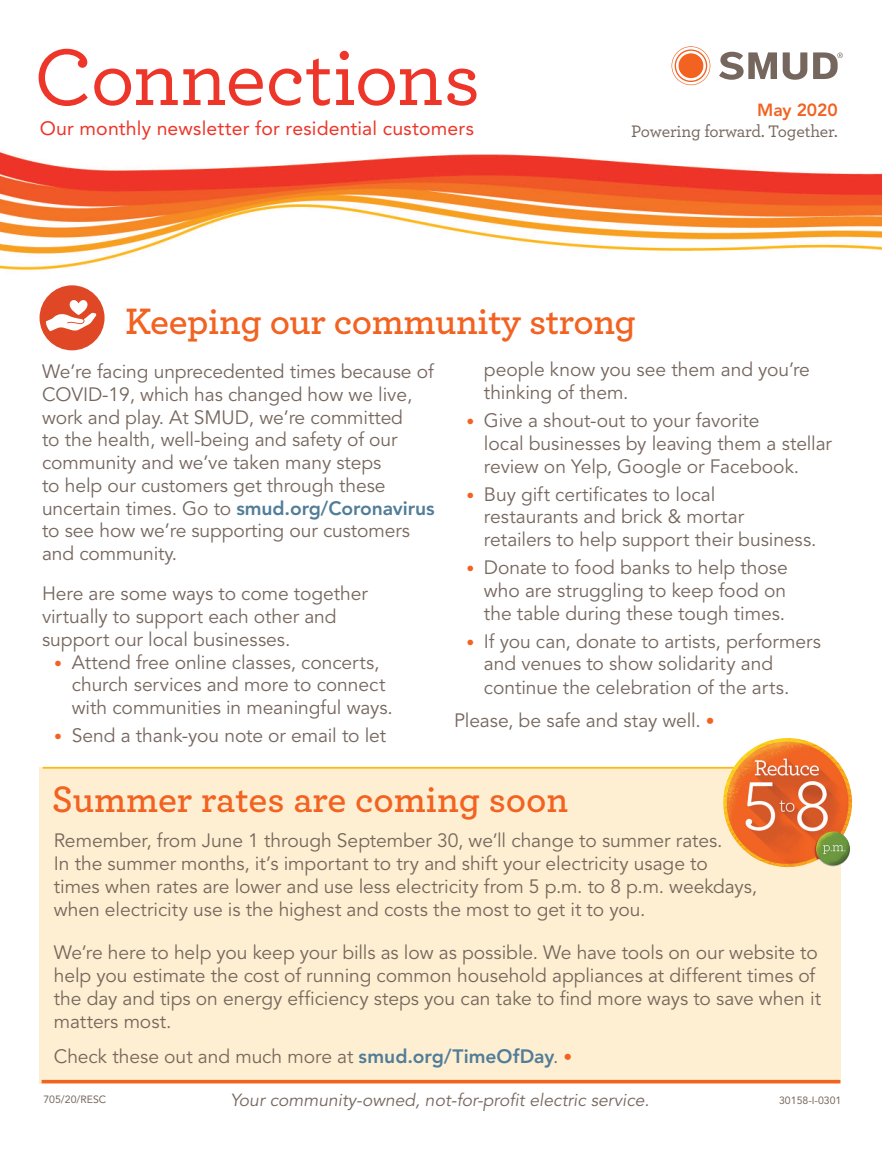
<style>
.page{position:relative;width:882px;height:1150px;background:#fff}
.page>*{position:absolute;margin:0;border:0;box-sizing:border-box;transform-origin:0 0}
.t1{font:500 84px "Archer";letter-spacing:-.015em;color:#ee3529}
.t2{font:38.5px "Archer Semibold LF";letter-spacing:-.01em;color:#f26221}
.t3{font:600 38.5px "Archer";color:#f26221}
.t4{font:19.25px/22.8px "Avenir LT Std";letter-spacing:-.005em;color:#76675e}
.t5{font:19.25px "Avenir LT Std";letter-spacing:.01em;color:#ee3529}
.t6{font:italic 17.5px "Avenir LT Std";color:#76675e}
.t7{font:500 17.5px "Archer";letter-spacing:-.01em;color:#76675e}
.t8{font:800 17.5px "Avenir LT Std";letter-spacing:-.005em;color:#f26221}
.t9{font:10.5px "Avenir LT Std";color:#76675e}
.s1{font-weight:800;color:#517d98}
.s2{font-size:15.75px;color:#f26221}
.s3{font-size:17.5px;color:#f26221}
</style>
<div class="page">
<img style="left:0;top:151px;width:882px;height:161px">
<div style="left:40px;top:767px;width:801px;height:316px;background:#feefd2"></div>
<hr style="left:42px;top:1080px;width:798px;height:3px;background:#f26221">
<hr style="left:43px;top:767px;width:693px;height:1px;background:#fcb814">
<svg style="left:672px;top:46px;width:38px;height:39px"></svg>
<svg style="left:783px;top:52px;width:24px;height:28px"></svg>
<svg style="left:719px;top:52px;width:58px;height:28px"></svg>
<svg style="left:813px;top:52px;width:30px;height:27px"></svg>
<img style="left:722px;top:738px;width:130px;height:130px">
<div style="left:40px;top:285px;width:65px;height:65px;background:#e04825;border-radius:50%"></div>
<svg style="left:46px;top:297px;width:51px;height:34px"></svg>
<h1 class="t1" style="left:34px;top:24px;width:448px">Connections</h1>
<p class="t5" style="left:40px;top:117px;width:436px">Our monthly newsletter for residential customers</p>
<p class="t8" style="left:757px;top:99px;width:82px">May 2020</p>
<p class="t7" style="left:631px;top:120px;width:208px">Powering forward. Together.</p>
<h2 class="t2" style="left:125px;top:297px;width:512px">Keeping our community strong</h2>
<p class="t4" style="left:42px;top:361px;width:394px">We’re facing unprecedented times because of COVID-19, which has changed how we live, work and play. At SMUD, we’re committed<br>to the health, well-being and safety of our community and we’ve taken many steps<br>to help our customers get through these uncertain times. Go to <span class="s1">smud.org/Coronavirus </span>to see how we’re supporting our customers and community.</p>
<p class="t4" style="left:42px;top:583px;width:327px">Here are some ways to come together virtually to support each other and support our local businesses.</p>
<p class="t4" style="left:72px;top:651px;width:323px;text-indent:-17px"><span class="s2">•</span> Attend free online classes, concerts, church services and more to connect with communities in meaningful ways.</p>
<p class="t4" style="left:54px;top:725px;width:333px"><span class="s2">•</span> Send a thank-you note or email to let</p>
<p class="t4" style="left:484px;top:359px;width:328px">people know you see them and you’re thinking of them.</p>
<p class="t4" style="left:484px;top:410px;width:349px;text-indent:-17px"><span class="s2">•</span> Give a shout-out to your favorite<br>local businesses by leaving them a stellar review on Yelp, Google or Facebook.</p>
<p class="t4" style="left:484px;top:483px;width:334px;text-indent:-17px"><span class="s2">•</span> Buy gift certificates to local<br>restaurants and brick &amp; mortar<br>retailers to help support their business.</p>
<p class="t4" style="left:484px;top:557px;width:305px;text-align:justify;text-indent:-17px"><span class="s2">•</span> Donate to food banks to help those who are struggling to keep food on the table during these tough times.</p>
<p class="t4" style="left:484px;top:630px;width:339px;text-indent:-17px"><span class="s2">•</span> If you can, donate to artists, performers and venues to show solidarity and continue the celebration of the arts.</p>
<p class="t4" style="left:454px;top:709px;width:262px">Please, be safe and stay well. <span class="s3">•</span></p>
<h2 class="t3" style="left:52px;top:775px;width:518px">Summer rates are coming soon</h2>
<p class="t4" style="left:54px;top:830px;width:705px">Remember, from June 1 through September 30, we’ll change to summer rates.<br>In the summer months, it’s important to try and shift your electricity usage to times when rates are lower and use less electricity from 5 p.m. to 8 p.m. weekdays, when electricity use is the highest and costs the most to get it to you.</p>
<p class="t4" style="left:54px;top:942px;width:769px">We’re here to help you keep your bills as low as possible. We have tools on our website to help you estimate the cost of running common household appliances at different times of the day and tips on energy efficiency steps you can take to find more ways to save when it matters most.</p>
<p class="t4" style="left:54px;top:1045px;width:520px">Check these out and much more at <span class="s1">smud.org/TimeOfDay</span>. <span class="s3">•</span></p>
<p class="t9" style="left:43px;top:1093px;width:64px">705/20/RESC</p>
<p class="t6" style="left:231px;top:1089px;width:420px">Your community-owned, not-for-profit electric service.</p>
<p class="t9" style="left:779px;top:1094px;width:64px">30158-I-0301</p>
</div>
